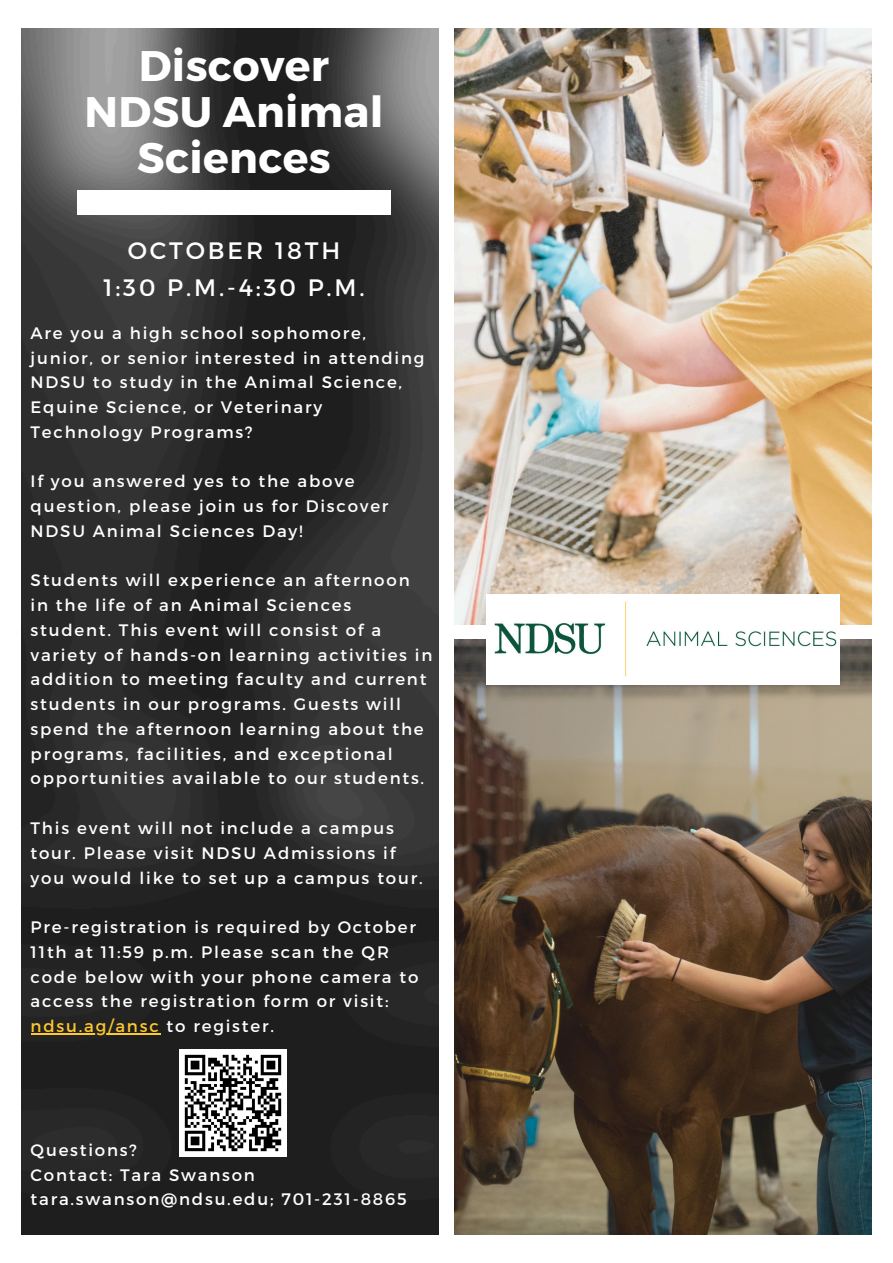
<style>
.page{position:relative;width:893px;height:1263px;background:#fff}
.page>*{position:absolute;margin:0;border:0;box-sizing:border-box;transform-origin:0 0}
.t1{font:700 42.75px/46.1px "Montserrat";letter-spacing:.01em;color:#fff;text-align:center}
.t2{font:23.77px/37.7px "Montserrat";letter-spacing:.12em;color:#fff;text-align:center}
.t3{font:16.65px/24.8px "Montserrat";letter-spacing:.11em;color:#fff}
.t4{font:16.65px "Montserrat";letter-spacing:.11em;color:#ffc82e}
.s1{color:#fff}
</style>
<div class="page">
<img style="left:21px;top:28px;width:418px;height:1206px">
<img style="left:454px;top:28px;width:417px;height:596px">
<img style="left:454px;top:639px;width:417px;height:595px">
<div style="left:77px;top:190px;width:313px;height:25px;background:#fff"></div>
<img style="left:486px;top:595px;width:353px;height:90px">
<hr style="left:31px;top:1033px;width:130px;height:1px;background:#ffc82e">
<img style="left:179px;top:1049px;width:107px;height:107px">
<h1 class="t1" style="left:85px;top:41px;width:300px">Discover<br>NDSU Animal<br>Sciences</h1>
<p class="t2" style="left:103px;top:230px;width:263px">OCTOBER 18TH<br>1:30 P.M.-4:30 P.M.</p>
<p class="t3" style="left:31px;top:320px;width:395px">Are you a high school sophomore, junior, or senior interested in attending<br>NDSU to study in the Animal Science,<br>Equine Science, or Veterinary<br>Technology Programs?</p>
<p class="t3" style="left:31px;top:468px;width:359px">If you answered yes to the above question, please join us for Discover<br>NDSU Animal Sciences Day!</p>
<p class="t3" style="left:31px;top:567px;width:403px">Students will experience an afternoon<br>in the life of an Animal Sciences student. This event will consist of a variety of hands-on learning activities in addition to meeting faculty and current students in our programs. Guests will spend the afternoon learning about the programs, facilities, and exceptional opportunities available to our students.</p>
<p class="t3" style="left:31px;top:815px;width:393px">This event will not include a campus tour. Please visit NDSU Admissions if you would like to set up a campus tour.</p>
<p class="t3" style="left:31px;top:914px;width:389px">Pre-registration is required by October 11th at 11:59 p.m. Please scan the QR code below with your phone camera to access the registration form or visit:</p>
<p class="t4" style="left:31px;top:1015px;width:245px">ndsu.ag/ansc <span class="s1">to register.</span></p>
<p class="t3" style="left:31px;top:1136px;width:377px">Questions?<br>Contact: Tara Swanson tara.swanson@ndsu.edu; 701-231-8865</p>
</div>
